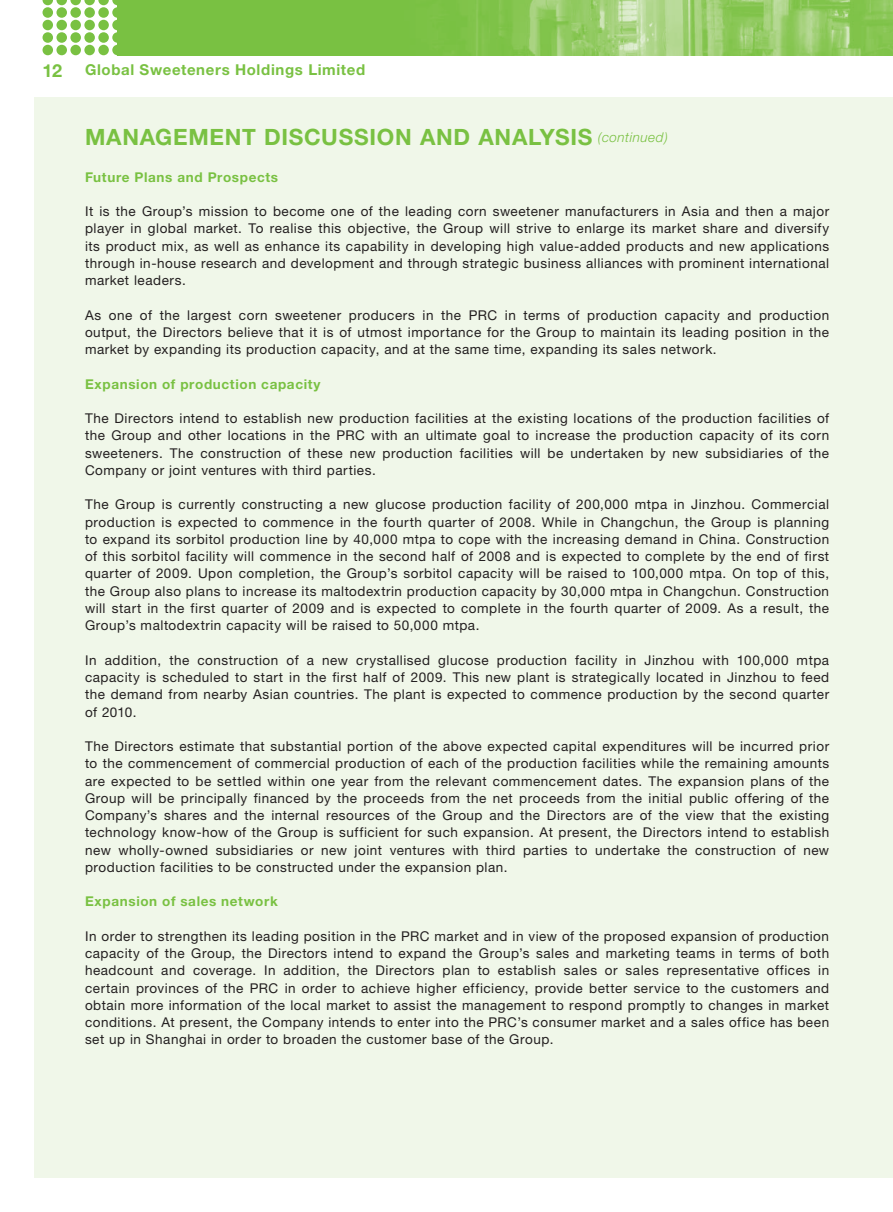
<style>
.page{position:relative;width:893px;height:1212px;background:#fff}
.page>*{position:absolute;margin:0;border:0;box-sizing:border-box;transform-origin:0 0}
.t1{font:700 22.5px "Helvetica Neue";letter-spacing:.035em;color:#79c142}
.t2{font:700 18px "Helvetica Neue";color:#79c142}
.t3{font:700 15px "Helvetica Neue";letter-spacing:.04em;color:#79c142}
.t4{font:13.5px/17.2px "Helvetica Neue";letter-spacing:.04em;color:#231f20;text-align:justify}
.t5{font:700 13.5px "Helvetica Neue";letter-spacing:.045em;color:#79c142}
.s1{font-weight:300;font-style:italic;font-size:13.5px}
</style>
<div class="page">
<div style="left:34px;top:98px;width:859px;height:1080px;background:#f0f7e9"></div>
<div style="left:98px;top:7px;width:11px;height:11px;background:#79c142;border-radius:50%"></div>
<div style="left:84px;top:7px;width:11px;height:11px;background:#79c142;border-radius:50%"></div>
<div style="left:70px;top:7px;width:11px;height:11px;background:#79c142;border-radius:50%"></div>
<div style="left:56px;top:7px;width:11px;height:11px;background:#79c142;border-radius:50%"></div>
<div style="left:43px;top:7px;width:10px;height:11px;background:#79c142;border-radius:50%"></div>
<div style="left:112px;top:7px;width:11px;height:11px;background:#79c142;border-radius:50%"></div>
<div style="left:43px;top:20px;width:10px;height:10px;background:#79c142;border-radius:50%"></div>
<div style="left:56px;top:20px;width:11px;height:10px;background:#79c142;border-radius:50%"></div>
<div style="left:70px;top:20px;width:11px;height:10px;background:#79c142;border-radius:50%"></div>
<div style="left:84px;top:20px;width:11px;height:10px;background:#79c142;border-radius:50%"></div>
<div style="left:98px;top:20px;width:11px;height:10px;background:#79c142;border-radius:50%"></div>
<div style="left:112px;top:20px;width:11px;height:10px;background:#79c142;border-radius:50%"></div>
<div style="left:43px;top:32px;width:10px;height:11px;background:#79c142;border-radius:50%"></div>
<div style="left:56px;top:32px;width:11px;height:11px;background:#79c142;border-radius:50%"></div>
<div style="left:70px;top:32px;width:11px;height:11px;background:#79c142;border-radius:50%"></div>
<div style="left:84px;top:32px;width:11px;height:11px;background:#79c142;border-radius:50%"></div>
<div style="left:98px;top:32px;width:11px;height:11px;background:#79c142;border-radius:50%"></div>
<div style="left:112px;top:32px;width:11px;height:11px;background:#79c142;border-radius:50%"></div>
<div style="left:43px;top:45px;width:10px;height:10px;background:#79c142;border-radius:50%"></div>
<div style="left:56px;top:45px;width:11px;height:10px;background:#79c142;border-radius:50%"></div>
<div style="left:70px;top:45px;width:11px;height:10px;background:#79c142;border-radius:50%"></div>
<div style="left:84px;top:45px;width:11px;height:10px;background:#79c142;border-radius:50%"></div>
<div style="left:98px;top:45px;width:11px;height:10px;background:#79c142;border-radius:50%"></div>
<div style="left:112px;top:45px;width:11px;height:10px;background:#79c142;border-radius:50%"></div>
<svg style="left:43px;top:0;width:75px;height:5px"></svg>
<img style="left:118px;top:0;width:774px;height:55px">
<img style="left:892px;top:0;width:1px;height:55px">
<h2 class="t2" style="left:43px;top:64px;width:21px">12</h2>
<p class="t3" style="left:85px;top:64px;width:282px">Global Sweeteners Holdings Limited</p>
<h1 class="t1" style="left:85px;top:129px;width:584px">MANAGEMENT DISCUSSION AND ANALYSIS <span class="s1">(continued)</span></h1>
<p class="t5" style="left:85px;top:172px;width:195px">Future Plans and Prospects</p>
<p class="t4" style="left:85px;top:204px;width:746px">It is the Group’s mission to become one of the leading corn sweetener manufacturers in Asia and then a major player in global market. To realise this objective, the Group will strive to enlarge its market share and diversify its product mix, as well as enhance its capability in developing high value-added products and new applications through in-house research and development and through strategic business alliances with prominent international market leaders.</p>
<p class="t4" style="left:85px;top:308px;width:746px">As one of the largest corn sweetener producers in the PRC in terms of production capacity and production output, the Directors believe that it is of utmost importance for the Group to maintain its leading position in the market by expanding its production capacity, and at the same time, expanding its sales network.</p>
<p class="t5" style="left:85px;top:379px;width:237px">Expansion of production capacity</p>
<p class="t4" style="left:85px;top:411px;width:746px">The Directors intend to establish new production facilities at the existing locations of the production facilities of the Group and other locations in the PRC with an ultimate goal to increase the production capacity of its corn sweeteners. The construction of these new production facilities will be undertaken by new subsidiaries of the Company or joint ventures with third parties.</p>
<p class="t4" style="left:85px;top:497px;width:746px">The Group is currently constructing a new glucose production facility of 200,000 mtpa in Jinzhou. Commercial production is expected to commence in the fourth quarter of 2008. While in Changchun, the Group is planning to expand its sorbitol production line by 40,000 mtpa to cope with the increasing demand in China. Construction of this sorbitol facility will commence in the second half of 2008 and is expected to complete by the end of first quarter of 2009. Upon completion, the Group’s sorbitol capacity will be raised to 100,000 mtpa. On top of this, the Group also plans to increase its maltodextrin production capacity by 30,000 mtpa in Changchun. Construction will start in the first quarter of 2009 and is expected to complete in the fourth quarter of 2009. As a result, the Group’s maltodextrin capacity will be raised to 50,000 mtpa.</p>
<p class="t4" style="left:85px;top:653px;width:746px">In addition, the construction of a new crystallised glucose production facility in Jinzhou with 100,000 mtpa capacity is scheduled to start in the first half of 2009. This new plant is strategically located in Jinzhou to feed the demand from nearby Asian countries. The plant is expected to commence production by the second quarter of 2010.</p>
<p class="t4" style="left:85px;top:739px;width:746px">The Directors estimate that substantial portion of the above expected capital expenditures will be incurred prior to the commencement of commercial production of each of the production facilities while the remaining amounts are expected to be settled within one year from the relevant commencement dates. The expansion plans of the Group will be principally financed by the proceeds from the net proceeds from the initial public offering of the Company’s shares and the internal resources of the Group and the Directors are of the view that the existing technology know-how of the Group is sufficient for such expansion. At present, the Directors intend to establish new wholly-owned subsidiaries or new joint ventures with third parties to undertake the construction of new production facilities to be constructed under the expansion plan.</p>
<p class="t5" style="left:85px;top:897px;width:194px">Expansion of sales network</p>
<p class="t4" style="left:85px;top:929px;width:746px">In order to strengthen its leading position in the PRC market and in view of the proposed expansion of production capacity of the Group, the Directors intend to expand the Group’s sales and marketing teams in terms of both headcount and coverage. In addition, the Directors plan to establish sales or sales representative offices in certain provinces of the PRC in order to achieve higher efficiency, provide better service to the customers and obtain more information of the local market to assist the management to respond promptly to changes in market conditions. At present, the Company intends to enter into the PRC’s consumer market and a sales office has been set up in Shanghai in order to broaden the customer base of the Group.</p>
</div>
